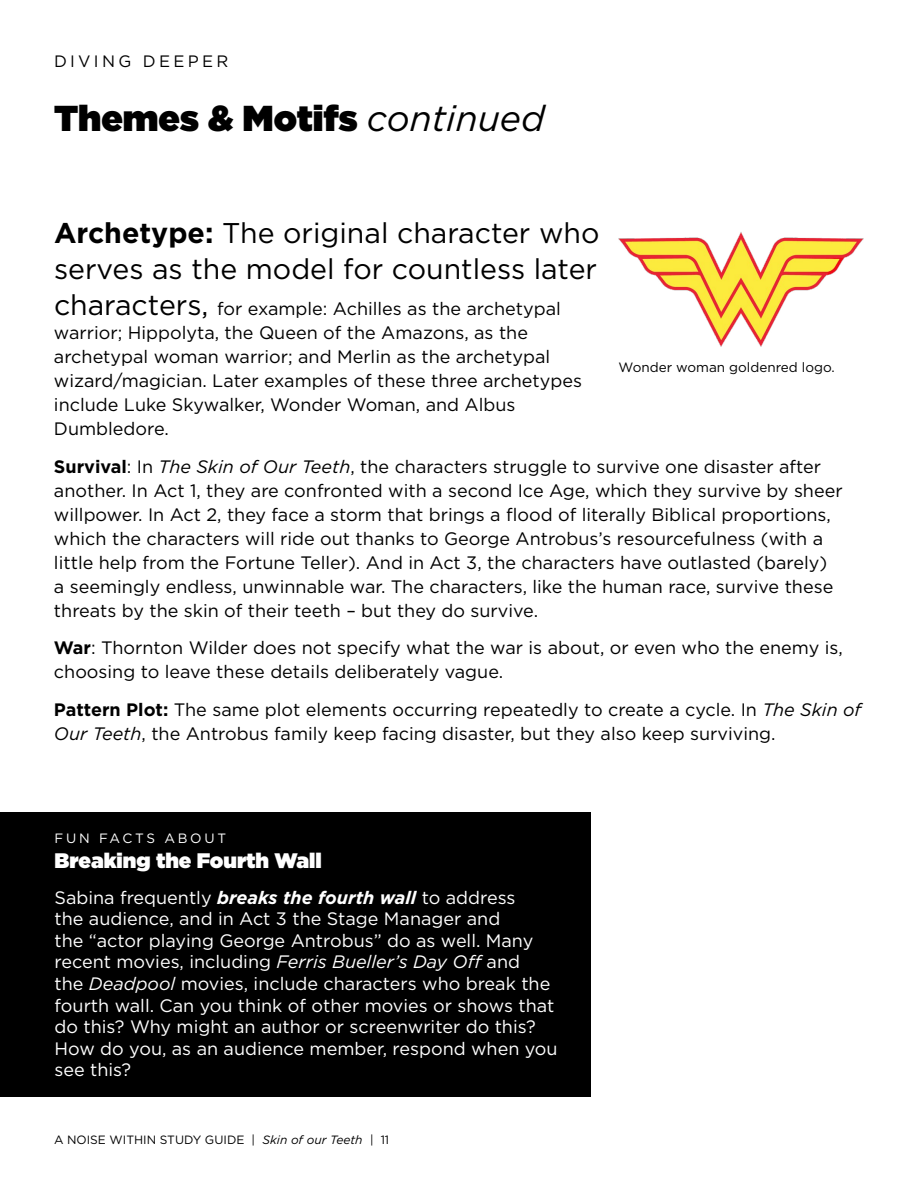
<style>
.page{position:relative;width:918px;height:1188px;background:#fff}
.page>*{position:absolute;margin:0;border:0;box-sizing:border-box;transform-origin:0 0}
.t1{font:900 36px "Gotham";color:#000}
.t2{font:28.5px/36px "Gotham";color:#000}
.t3{font:900 21px "Gotham";color:#fff}
.t4{font:18px/24px "Gotham";color:#000}
.t5{font:18px/21.6px "Gotham";color:#fff}
.t6{font:16.5px "Gotham";letter-spacing:.2em;color:#000}
.t7{font:13.5px "Gotham";color:#000}
.t8{font:13.5px "Gotham";letter-spacing:.2em;color:#fff}
.t9{font:12px "Gotham";color:#000}
.s1{font-weight:400;font-style:italic}
.s2{font-weight:700}
.s3{font-size:28.5px}
.s4{font-style:italic}
.s5{font-weight:700;font-style:italic}
</style>
<div class="page">
<img style="left:619px;top:232px;width:245px;height:115px">
<div style="left:1px;top:812px;width:590px;height:285px;background:#000"></div>
<p class="t6" style="left:54px;top:51px;width:176px">DIVING DEEPER</p>
<h1 class="t1" style="left:54px;top:92px;width:492px">Themes &amp; Motifs <span class="s1">continued</span></h1>
<h2 class="t2" style="left:54px;top:214px;width:547px"><span class="s2">Archetype:</span> The original character who serves as the model for countless later</h2>
<p class="t4" style="left:54px;top:296px;width:530px"><span class="s3">characters,</span> for example: Achilles as the archetypal warrior; Hippolyta, the Queen of the Amazons, as the archetypal woman warrior; and Merlin as the archetypal wizard/magician. Later examples of these three archetypes include Luke Skywalker, Wonder Woman, and Albus Dumbledore.</p>
<p class="t4" style="left:54px;top:454px;width:790px"><span class="s2">Survival</span>: In <span class="s4">The Skin of Our Teeth</span>, the characters struggle to survive one disaster after another. In Act 1, they are confronted with a second Ice Age, which they survive by sheer willpower. In Act 2, they face a storm that brings a flood of literally Biblical proportions, which the characters will ride out thanks to George Antrobus’s resourcefulness (with a little help from the Fortune Teller). And in Act 3, the characters have outlasted (barely)<br>a seemingly endless, unwinnable war. The characters, like the human race, survive these threats by the skin of their teeth – but they do survive.</p>
<p class="t4" style="left:54px;top:635px;width:790px"><span class="s2">War</span>: Thornton Wilder does not specify what the war is about, or even who the enemy is, choosing to leave these details deliberately vague.</p>
<p class="t4" style="left:54px;top:697px;width:809px"><span class="s2">Pattern Plot:</span> The same plot elements occurring repeatedly to create a cycle. In <span class="s4">The Skin of<br>Our Teeth</span>, the Antrobus family keep facing disaster, but they also keep surviving.</p>
<p class="t7" style="left:619px;top:359px;width:218px">Wonder woman goldenred logo.</p>
<p class="t8" style="left:55px;top:830px;width:173px">FUN FACTS ABOUT</p>
<p class="t3" style="left:55px;top:846px;width:269px">Breaking the Fourth Wall</p>
<p class="t5" style="left:55px;top:886px;width:505px">Sabina frequently <span class="s5">breaks the fourth wall</span> to address<br>the audience, and in Act 3 the Stage Manager and<br>the “actor playing George Antrobus” do as well. Many recent movies, including <span class="s4">Ferris Bueller’s Day Off</span> and<br>the <span class="s4">Deadpool</span> movies, include characters who break the fourth wall. Can you think of other movies or shows that do this? Why might an author or screenwriter do this?<br>How do you, as an audience member, respond when you see this?</p>
<p class="t9" style="left:54px;top:1132px;width:337px">A NOISE WITHIN STUDY GUIDE | <span class="s4">Skin of our Teeth |</span> 11</p>
</div>
